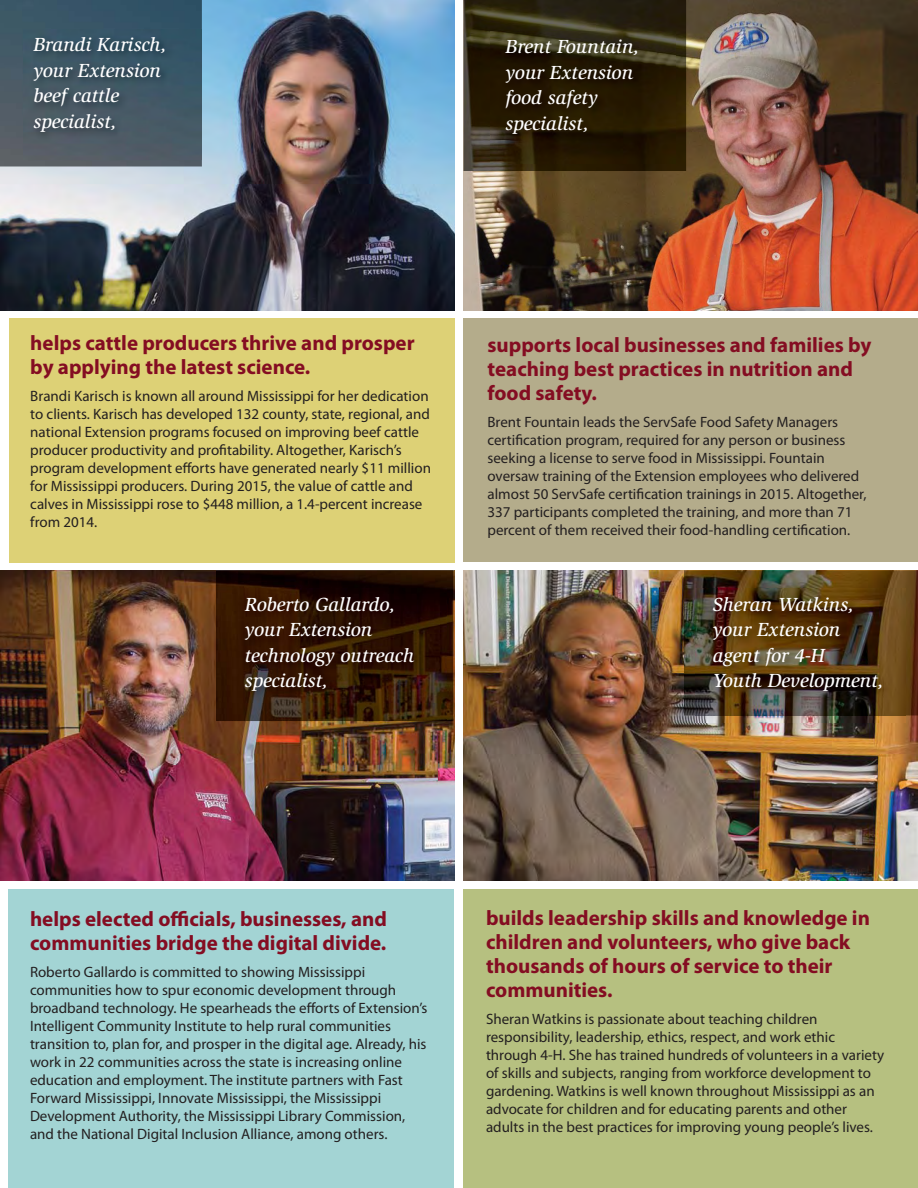
<style>
.page{position:relative;width:918px;height:1188px;background:#fff}
.page>*{position:absolute;margin:0;border:0;box-sizing:border-box;transform-origin:0 0}
.t1{font:700 21px/24px "Myriad Pro";color:#840d22}
.t2{font:italic 500 19.5px/25.5px "Slimbach Std";color:#fff}
.t3{font:15px/18px "Myriad Pro";color:#231f20}
</style>
<div class="page">
<img style="left:0;top:570px;width:454px;height:311px">
<img style="left:0;top:0;width:454px;height:311px">
<div style="left:9px;top:318px;width:446px;height:244px;background:#ddd176"></div>
<div style="left:464px;top:318px;width:454px;height:244px;background:#b4ac8b"></div>
<div style="left:464px;top:889px;width:454px;height:299px;background:#b6c080"></div>
<div style="left:9px;top:889px;width:445px;height:299px;background:#a3d4d4"></div>
<img style="left:464px;top:0;width:454px;height:310px">
<img style="left:464px;top:570px;width:454px;height:311px">
<img style="left:0;top:0;width:202px;height:166px">
<img style="left:23px;top:29px;width:179px;height:131px">
<img style="left:464px;top:0;width:222px;height:171px">
<img style="left:491px;top:31px;width:184px;height:132px">
<img style="left:216px;top:570px;width:237px;height:151px">
<img style="left:232px;top:589px;width:215px;height:132px">
<img style="left:684px;top:570px;width:234px;height:146px">
<img style="left:695px;top:589px;width:210px;height:133px">
<h2 class="t2" style="left:33px;top:33px;width:135px">Brandi Karisch, your Extension beef cattle specialist,</h2>
<h2 class="t2" style="left:506px;top:35px;width:135px">Brent Fountain, your Extension food safety specialist,</h2>
<h1 class="t1" style="left:30px;top:332px;width:386px">helps cattle producers thrive and prosper by applying the latest science.</h1>
<p class="t3" style="left:30px;top:387px;width:402px">Brandi Karisch is known all around Mississippi for her dedication to clients. Karisch has developed 132 county, state, regional, and national Extension programs focused on improving beef cattle producer productivity and profitability. Altogether, Karisch’s program development efforts have generated nearly $11 million for Mississippi producers. During 2015, the value of cattle and calves in Mississippi rose to $448 million, a 1.4-percent increase from 2014.</p>
<h1 class="t1" style="left:488px;top:335px;width:386px">supports local businesses and families by teaching best practices in nutrition and food safety.</h1>
<p class="t3" style="left:488px;top:414px;width:381px">Brent Fountain leads the ServSafe Food Safety Managers certification program, required for any person or business seeking a license to serve food in Mississippi. Fountain oversaw training of the Extension employees who delivered almost 50 ServSafe certification trainings in 2015. Altogether, 337 participants completed the training, and more than 71 percent of them received their food-handling certification.</p>
<h2 class="t2" style="left:245px;top:593px;width:171px">Roberto Gallardo, your Extension technology outreach specialist,</h2>
<h2 class="t2" style="left:713px;top:593px;width:173px">Sheran Watkins, your Extension agent for 4-H<br>Youth Development,</h2>
<h1 class="t1" style="left:30px;top:909px;width:358px">helps elected officials, businesses, and communities bridge the digital divide.</h1>
<p class="t3" style="left:30px;top:964px;width:399px">Roberto Gallardo is committed to showing Mississippi communities how to spur economic development through broadband technology. He spearheads the efforts of Extension’s Intelligent Community Institute to help rural communities transition to, plan for, and prosper in the digital age. Already, his work in 22 communities across the state is increasing online education and employment. The institute partners with Fast Forward Mississippi, Innovate Mississippi, the Mississippi Development Authority, the Mississippi Library Commission, and the National Digital Inclusion Alliance, among others.</p>
<h1 class="t1" style="left:486px;top:908px;width:386px">builds leadership skills and knowledge in children and volunteers, who give back thousands of hours of service to their communities.</h1>
<p class="t3" style="left:486px;top:1011px;width:400px">Sheran Watkins is passionate about teaching children responsibility, leadership, ethics, respect, and work ethic through 4-H. She has trained hundreds of volunteers in a variety of skills and subjects, ranging from workforce development to gardening. Watkins is well known throughout Mississippi as an advocate for children and for educating parents and other adults in the best practices for improving young people’s lives.</p>
</div>
